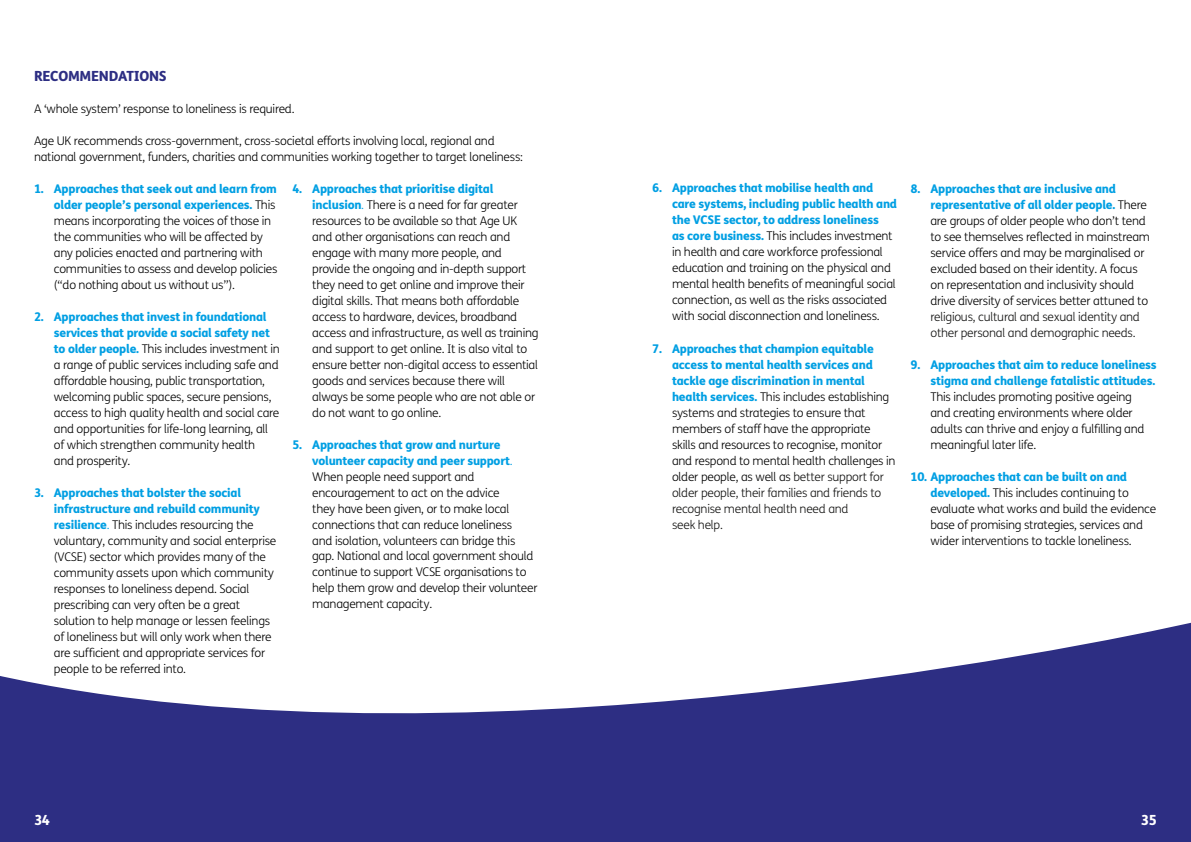
<style>
.page{position:relative;width:1191px;height:842px;background:#fff}
.page>*{position:absolute;margin:0;border:0;box-sizing:border-box;transform-origin:0 0}
.t1{font:800 14px "FS Me";letter-spacing:-.02em;color:#2d2e83}
.t2{font:800 14px "FS Me";color:#fff}
.t3{font:300 12px/16px "FS Me";letter-spacing:-.02em;color:#000}
.t4{font:800 12px/16px "FS Me";letter-spacing:-.02em;color:#009fe3;text-align:right}
.t5{font:300 12px/16px "FS Me";letter-spacing:-.02em;color:#141413}
.s1{font-weight:800;color:#009fe3}
.s2{color:#009fe3}
.s3{color:#141413}
</style>
<div class="page">
<svg style="left:0;top:622px;width:1191px;height:220px;fill:#2d2e83"></svg>
<p class="t1" style="left:34px;top:65px;width:134px">RECOMMENDATIONS</p>
<p class="t3" style="left:34px;top:100px;width:262px">A ‘whole system’ response to loneliness is required.</p>
<p class="t3" style="left:34px;top:132px;width:490px">Age UK recommends cross-government, cross-societal efforts involving local, regional and national government, funders, charities and communities working together to target loneliness:</p>
<p class="t3" style="left:54px;top:180px;width:225px;text-indent:-20px"><span class="s1">1. Approaches that seek out and learn from older people’s personal experiences.</span> This means incorporating the voices of those in the communities who will be affected by any policies enacted and partnering with communities to assess and develop policies (“do nothing about us without us”).</p>
<p class="t3" style="left:54px;top:308px;width:227px;text-indent:-20px"><span class="s1">2. Approaches that invest in foundational services that provide a social safety net to older people.</span> This includes investment in a range of public services including safe and affordable housing, public transportation, welcoming public spaces, secure pensions, access to high quality health and social care and opportunities for life-long learning, all of which strengthen community health<br>and prosperity.</p>
<p class="t3" style="left:54px;top:484px;width:224px;text-indent:-20px"><span class="s1">3. Approaches that bolster the social infrastructure and rebuild community resilience</span><span class="s2">.</span> This includes resourcing the voluntary, community and social enterprise (VCSE) sector which provides many of the community assets upon which community responses to loneliness depend. Social prescribing can very often be a great solution to help manage or lessen feelings of loneliness but will only work when there are sufficient and appropriate services for people to be referred into.</p>
<p class="t3" style="left:312px;top:180px;width:228px;text-indent:-20px"><span class="s1">4. Approaches that prioritise digital inclusion</span><span class="s2">.</span> There is a need for far greater resources to be available so that Age UK and other organisations can reach and engage with many more people, and provide the ongoing and in-depth support they need to get online and improve their digital skills. That means both affordable access to hardware, devices, broadband access and infrastructure, as well as training and support to get online. It is also vital to ensure better non-digital access to essential goods and services because there will always be some people who are not able or do not want to go online.</p>
<p class="t3" style="left:312px;top:436px;width:227px;text-indent:-20px"><span class="s1">5. Approaches that grow and nurture volunteer capacity and peer support</span><span class="s2">.<br></span>When people need support and encouragement to act on the advice<br>they have been given, or to make local connections that can reduce loneliness<br>and isolation, volunteers can bridge this gap. National and local government should continue to support VCSE organisations to help them grow and develop their volunteer management capacity.</p>
<p class="t3" style="left:672px;top:180px;width:227px;text-indent:-20px"><span class="s1">6. Approaches that mobilise health and care systems, including public health and the VCSE sector, to address loneliness<br>as core business.</span> This includes investment in health and care workforce professional education and training on the physical and mental health benefits of meaningful social connection, as well as the risks associated with social disconnection and loneliness.</p>
<p class="t3" style="left:672px;top:340px;width:225px;text-indent:-20px"><span class="s1">7. Approaches that champion equitable access to mental health services and tackle age discrimination in mental health services.</span> This includes establishing systems and strategies to ensure that members of staff have the appropriate skills and resources to recognise, monitor and respond to mental health challenges in older people, as well as <span class="s3">better support for older people, their families and friends to recognise mental health need and<br>seek help.</span></p>
<p class="t3" style="left:930px;top:180px;width:221px;text-indent:-20px"><span class="s1">8. Approaches that are inclusive and representative of all older people.</span> There are groups of older people who don’t tend to see themselves reflected in mainstream service offers and may be marginalised or excluded based on their identity. A focus on representation and inclusivity should drive diversity of services better attuned to</p>
<p class="t5" style="left:930px;top:308px;width:211px">religious, cultural and sexual identity and other personal and demographic needs.</p>
<p class="t4" style="left:910px;top:356px;width:248px">9. Approaches that aim to reduce loneliness stigma and challenge fatalistic attitudes.</p>
<p class="t3" style="left:930px;top:388px;width:215px">This includes promoting positive ageing and creating environments where older adults can thrive and enjoy a fulfilling and meaningful later life.</p>
<p class="t3" style="left:930px;top:468px;width:227px;text-indent:-20px"><span class="s1">10. Approaches that can be built on and developed.</span> This includes continuing to evaluate what works and build the evidence base of promising strategies, services and wider interventions to tackle loneliness.</p>
<p class="t2" style="left:34px;top:808px;width:18px">34</p>
<p class="t2" style="left:1140px;top:808px;width:18px">35</p>
</div>
